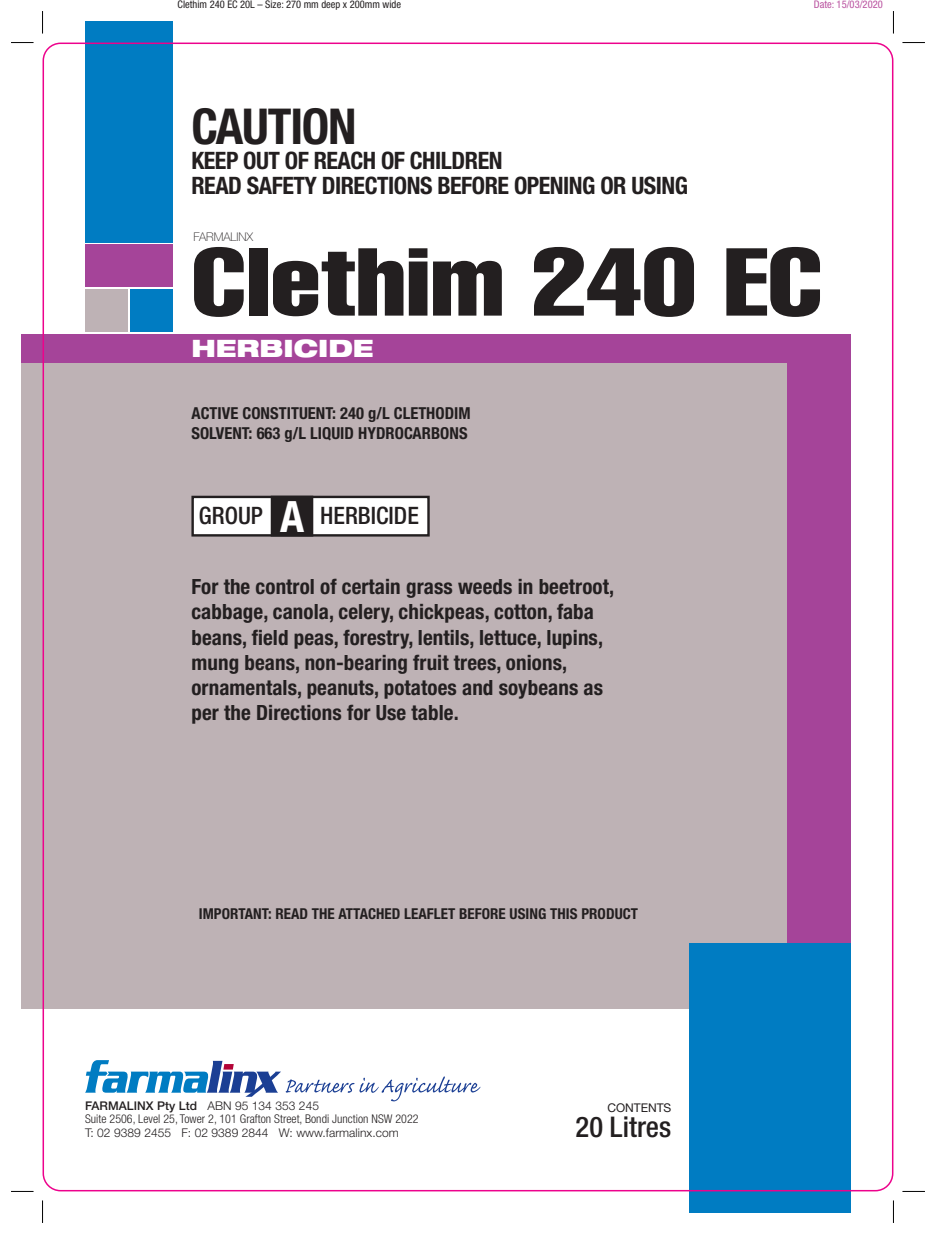
<style>
.page{position:relative;width:936px;height:1234px;background:#fff}
.page>*{position:absolute;margin:0;border:0;box-sizing:border-box;transform-origin:0 0}
.t1{font:extra-condensed 94.5px "Helvetica";color:#231f20;scale:1.25 1}
.t2{font:700 condensed 49.5px "Helvetica Neue";letter-spacing:-.025em;color:#231f20}
.t3{font:500 condensed 28.5px "Helvetica Neue";color:#231f20}
.t4{font:700 condensed 24px/24.8px "Helvetica Neue";letter-spacing:-.02em;color:#231f20}
.t5{font:500 condensed 24px "Helvetica Neue";color:#231f20}
.t6{font:900 expanded 24px "Helvetica Neue";color:#fff}
.t7{font:700 condensed 21px/25.2px "Helvetica Neue";letter-spacing:.005em;color:#231f20}
.t8{font:700 condensed 16.5px/19.5px "Helvetica Neue";letter-spacing:.005em;color:#231f20}
.t9{font:700 condensed 15px "Helvetica Neue";letter-spacing:.005em;color:#231f20}
.t10{font:300 condensed 12px/13.5px "Helvetica Neue";letter-spacing:.005em;color:#231f20}
.t11{font:300 12px "Helvetica Neue";letter-spacing:.005em;color:#231f20}
.t12{font:100 12px "Helvetica Neue";letter-spacing:-.005em;color:#231f20}
.t13{font:12px "Helvetica Neue";color:#231f20}
.t14{font:condensed 10.5px "Helvetica Neue";color:#231f20}
.t15{font:condensed 10.5px "Helvetica Neue";color:#b9519f}
.s1{font-weight:700;font-size:43.2px;color:#fff}
.s2{font-weight:500;font-stretch:normal}
.s3{font-stretch:normal}
</style>
<div class="page">
<div style="left:21px;top:334px;width:829px;height:632px;background:#a54499"></div>
<div style="left:21px;top:363px;width:766px;height:645px;background:#beb2b5"></div>
<div style="left:85px;top:21px;width:87px;height:221px;background:#007cc2"></div>
<div style="left:85px;top:244px;width:87px;height:43px;background:#a54499"></div>
<div style="left:85px;top:289px;width:43px;height:43px;background:#beb2b5"></div>
<div style="left:130px;top:289px;width:42px;height:43px;background:#007cc2"></div>
<div style="left:689px;top:943px;width:161px;height:269px;background:#007cc2"></div>
<svg style="left:85px;top:1060px;width:395px;height:41px"></svg>
<div style="left:193px;top:497px;width:235px;height:38px;background:#fff"></div>
<div style="left:191px;top:495px;width:238px;height:41px;border:2px solid #231f20"></div>
<div style="left:272px;top:497px;width:40px;height:38px;background:#231f20"></div>
<div style="left:271px;top:495px;width:42px;height:41px;border:2px solid #231f20"></div>
<svg style="left:11px;top:42px;width:23px;height:1px"></svg>
<svg style="left:902px;top:42px;width:22px;height:1px"></svg>
<svg style="left:11px;top:1190px;width:22px;height:1px"></svg>
<svg style="left:903px;top:1190px;width:21px;height:1px"></svg>
<svg style="left:42px;top:11px;width:1px;height:23px"></svg>
<svg style="left:42px;top:1200px;width:1px;height:22px"></svg>
<svg style="left:893px;top:11px;width:1px;height:23px"></svg>
<svg style="left:893px;top:1200px;width:1px;height:22px"></svg>
<p class="t14" style="left:178px;top:-2px;width:225px">Clethim 240 EC 20L – Size: 270 mm deep x 200mm wide</p>
<p class="t15" style="left:813px;top:-2px;width:70px">Date: 15/03/2020</p>
<h2 class="t2" style="left:191px;top:96px;width:167px">CAUTION</h2>
<p class="t4" style="left:191px;top:148px;width:498px">KEEP OUT OF REACH OF CHILDREN<br>READ SAFETY DIRECTIONS BEFORE OPENING OR USING</p>
<p class="t12" style="left:193px;top:230px;width:61px">FARMALINX</p>
<h1 class="t1" style="left:191px;top:222px;width:506px">Clethim 240 EC</h1>
<p class="t6" style="left:191px;top:332px;width:183px">HERBICIDE</p>
<p class="t8" style="left:191px;top:403px;width:281px">ACTIVE CONSTITUENT: 240 g/L CLETHODIM<br>SOLVENT: 663 g/L LIQUID HYDROCARBONS</p>
<p class="t5" style="left:199px;top:501px;width:221px">GROUP <span class="s1">A</span> HERBICIDE</p>
<p class="t7" style="left:191px;top:573px;width:424px">For the control of certain grass weeds in beetroot, cabbage, canola, celery, chickpeas, cotton, faba beans, field peas, forestry, lentils, lettuce, lupins, mung beans, non-bearing fruit trees, onions, ornamentals, peanuts, potatoes and soybeans as per the Directions for Use table.</p>
<p class="t9" style="left:199px;top:904px;width:441px">IMPORTANT: READ THE ATTACHED LEAFLET BEFORE USING THIS PRODUCT</p>
<p class="t10" style="left:85px;top:1098px;width:335px"><span class="s2">FARMALINX Pty Ltd</span> <span class="s3">ABN 95 134 353 245<br></span>Suite 2506, Level 25, Tower 2, 101 Grafton Street, Bondi Junction NSW 2022</p>
<p class="t11" style="left:85px;top:1124px;width:315px">T: 02 9389 2455 F: 02 9389 2844 W: www.farmalinx.com</p>
<p class="t13" style="left:607px;top:1100px;width:65px">CONTENTS</p>
<h3 class="t3" style="left:575px;top:1109px;width:97px">20 Litres</h3>
</div>
